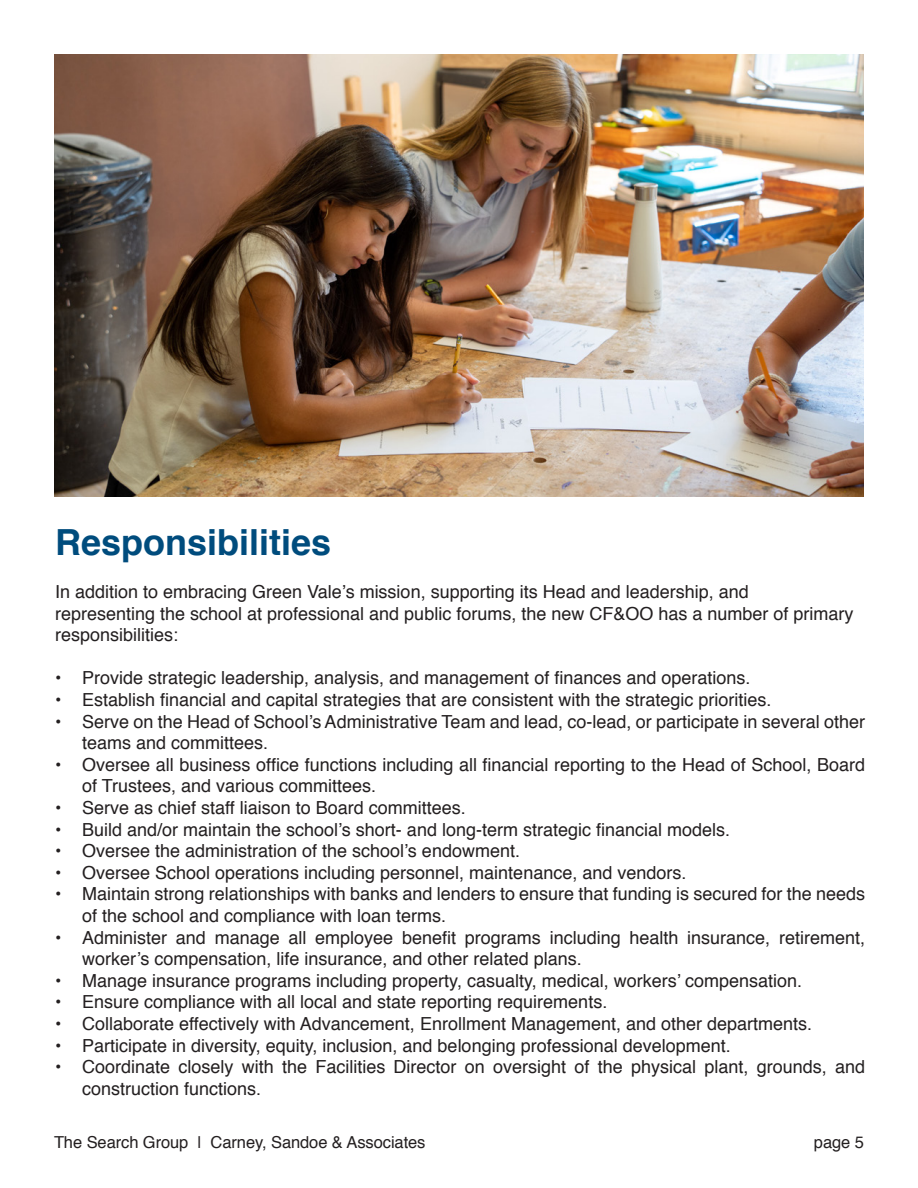
<style>
.page{position:relative;width:918px;height:1188px;background:#fff}
.page>*{position:absolute;margin:0;border:0;box-sizing:border-box;transform-origin:0 0}
.t1{font:700 36px "Helvetica";color:#004c7d}
.t2{font:18px/21.6px "Helvetica";color:#231f20}
.t3{font:16.5px "Helvetica";letter-spacing:-.005em;color:#231f20}
</style>
<div class="page">
<img style="left:54px;top:54px;width:809px;height:443px">
<p class="t1" style="left:55px;top:513px;width:278px">Responsibilities</p>
<p class="t2" style="left:55px;top:581px;width:695px">In addition to embracing Green Vale’s mission, supporting its Head and leadership, and</p>
<p class="t2" style="left:55px;top:603px;width:800px">representing the school at professional and public forums, the new CF&amp;OO has a number of primary</p>
<p class="t2" style="left:55px;top:625px;width:125px">responsibilities:</p>
<p class="t2" style="left:55px;top:668px;width:697px">• Provide strategic leadership, analysis, and management of finances and operations.</p>
<p class="t2" style="left:55px;top:689px;width:718px">• Establish financial and capital strategies that are consistent with the strategic priorities.</p>
<p class="t2" style="left:82px;top:711px;width:784px;text-indent:-27px">• Serve on the Head of School’s Administrative Team and lead, co-lead, or participate in several other teams and committees.</p>
<p class="t2" style="left:82px;top:754px;width:784px;text-indent:-27px">• Oversee all business office functions including all financial reporting to the Head of School, Board of Trustees, and various committees.</p>
<p class="t2" style="left:55px;top:797px;width:412px">• Serve as chief staff liaison to Board committees.</p>
<p class="t2" style="left:55px;top:819px;width:676px">• Build and/or maintain the school’s short- and long-term strategic financial models.</p>
<p class="t2" style="left:55px;top:841px;width:466px">• Oversee the administration of the school’s endowment.</p>
<p class="t2" style="left:55px;top:862px;width:633px">• Oversee School operations including personnel, maintenance, and vendors.</p>
<p class="t2" style="left:82px;top:884px;width:785px;text-indent:-27px">• Maintain strong relationships with banks and lenders to ensure that funding is secured for the needs of the school and compliance with loan terms.</p>
<p class="t2" style="left:82px;top:927px;width:784px;text-indent:-27px">• Administer and manage all employee benefit programs including health insurance, retirement, worker’s compensation, life insurance, and other related plans.</p>
<p class="t2" style="left:55px;top:970px;width:749px">• Manage insurance programs including property, casualty, medical, workers’ compensation.</p>
<p class="t2" style="left:55px;top:992px;width:554px">• Ensure compliance with all local and state reporting requirements.</p>
<p class="t2" style="left:55px;top:1013px;width:759px">• Collaborate effectively with Advancement, Enrollment Management, and other departments.</p>
<p class="t2" style="left:55px;top:1035px;width:677px">• Participate in diversity, equity, inclusion, and belonging professional development.</p>
<p class="t2" style="left:82px;top:1057px;width:784px;text-indent:-27px">• Coordinate closely with the Facilities Director on oversight of the physical plant, grounds, and construction functions.</p>
<p class="t3" style="left:54px;top:1129px;width:373px">The Search Group | Carney, Sandoe &amp; Associates</p>
<p class="t3" style="left:814px;top:1129px;width:52px">page 5</p>
</div>
